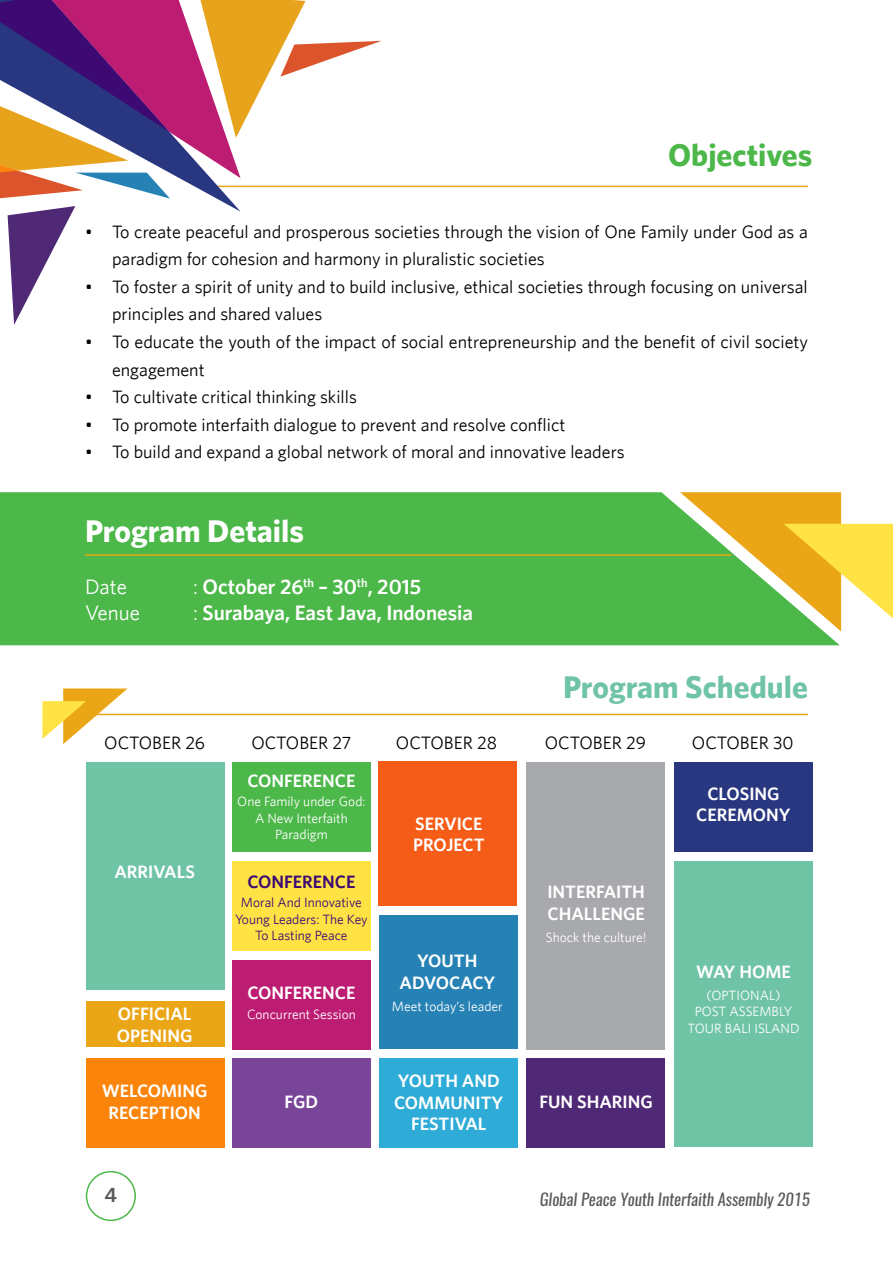
<style>
.page{position:relative;width:893px;height:1263px;background:#fff}
.page>*{position:absolute;margin:0;border:0;box-sizing:border-box;transform-origin:0 0}
.t1{font:700 31.5px "Whitney";color:#70c4a6}
.t2{font:700 31.5px "Whitney";color:#fff}
.t3{font:700 31.5px "Whitney";color:#4db84a}
.t4{font:600 21px "Whitney";color:#fff}
.t5{font:21px "Whitney";color:#fff}
.t6{font:600 21px "Whitney";color:#58595b}
.t7{font:18px/27.6px "Whitney";color:#000}
.t8{font:600 18px/21.6px "Whitney";color:#fff;text-align:center}
.t9{font:600 18px "Whitney";color:#3d0a73}
.t10{font:italic 16.5px "Oswald";color:#58595b}
.t11{font:13.5px/16.2px "Whitney";color:#fff;text-align:center}
.t12{font:13.5px/16.2px "Whitney";color:#3d0a73;text-align:center}
.s1{font-weight:400}
</style>
<div class="page">
<div style="left:86px;top:1171px;width:50px;height:50px;border:2px solid #4db84a;border-radius:50%"></div>
<svg style="left:840px;top:492px;width:53px;height:139px"></svg>
<svg style="left:42px;top:688px;width:86px;height:56px"></svg>
<hr style="left:200px;top:186px;width:608px;height:1px;background:#eba617">
<hr style="left:85px;top:714px;width:723px;height:1px;background:#eba617">
<svg style="left:0;top:492px;width:840px;height:153px;background:#5eb84a"></svg>
<hr style="left:85px;top:554px;width:646px;height:2px;background:#eba617">
<div style="left:86px;top:762px;width:138px;height:228px;background:#70c4a6"></div>
<div style="left:86px;top:1001px;width:138px;height:46px;background:#eba617"></div>
<div style="left:86px;top:1058px;width:138px;height:89px;background:#fa850a"></div>
<div style="left:232px;top:1058px;width:138px;height:89px;background:#784599"></div>
<div style="left:379px;top:1058px;width:139px;height:89px;background:#2eabd6"></div>
<div style="left:526px;top:1058px;width:139px;height:89px;background:#4f2975"></div>
<div style="left:232px;top:960px;width:138px;height:89px;background:#bd1c73"></div>
<div style="left:526px;top:762px;width:139px;height:287px;background:#a7a9ac"></div>
<div style="left:232px;top:861px;width:138px;height:89px;background:#ffe345"></div>
<div style="left:379px;top:915px;width:139px;height:134px;background:#2682b5"></div>
<div style="left:674px;top:861px;width:138px;height:286px;background:#70c4a6"></div>
<div style="left:232px;top:762px;width:138px;height:89px;background:#4db84a"></div>
<div style="left:378px;top:761px;width:139px;height:145px;background:#f55c17"></div>
<div style="left:674px;top:762px;width:138px;height:89px;background:#293680"></div>
<svg style="left:8px;top:206px;width:67px;height:119px"></svg>
<svg style="left:0;top:0;width:382px;height:199px"></svg>
<h1 class="t3" style="left:668px;top:136px;width:146px">Objectives</h1>
<p class="t7" style="left:112px;top:217px;width:697px;text-indent:-27px">• To create peaceful and prosperous societies through the vision of One Family under God as a paradigm for cohesion and harmony in pluralistic societies</p>
<p class="t7" style="left:112px;top:272px;width:697px;text-indent:-27px">• To foster a spirit of unity and to build inclusive, ethical societies through focusing on universal principles and shared values</p>
<p class="t7" style="left:112px;top:327px;width:697px;text-indent:-27px">• To educate the youth of the impact of social entrepreneurship and the benefit of civil society engagement</p>
<p class="t7" style="left:85px;top:383px;width:273px">• To cultivate critical thinking skills</p>
<p class="t7" style="left:85px;top:410px;width:482px">• To promote interfaith dialogue to prevent and resolve conflict</p>
<p class="t7" style="left:85px;top:438px;width:541px">• To build and expand a global network of moral and innovative leaders</p>
<h1 class="t2" style="left:85px;top:512px;width:220px">Program Details</h1>
<p class="t5" style="left:85px;top:575px;width:43px">Date</p>
<p class="t4" style="left:193px;top:574px;width:230px"><span class="s1">:</span> October 26<sup>th</sup> – 30<sup>th</sup>, 2015</p>
<p class="t5" style="left:85px;top:600px;width:57px">Venue</p>
<p class="t4" style="left:193px;top:599px;width:282px"><span class="s1">:</span> Surabaya, East Java, Indonesia</p>
<h1 class="t1" style="left:563px;top:668px;width:246px">Program Schedule</h1>
<p class="t7" style="left:104px;top:729px;width:102px">OCTOBER 26</p>
<p class="t8" style="left:114px;top:861px;width:82px">ARRIVALS</p>
<p class="t8" style="left:117px;top:1002px;width:77px;text-align:left">OFFICIAL<br>OPENING</p>
<p class="t8" style="left:102px;top:1079px;width:107px">WELCOMING<br>RECEPTION</p>
<p class="t7" style="left:251px;top:729px;width:102px">OCTOBER 27</p>
<p class="t7" style="left:396px;top:729px;width:103px">OCTOBER 28</p>
<p class="t7" style="left:545px;top:729px;width:103px">OCTOBER 29</p>
<p class="t7" style="left:692px;top:729px;width:103px">OCTOBER 30</p>
<p class="t8" style="left:247px;top:769px;width:110px">CONFERENCE</p>
<p class="t11" style="left:237px;top:793px;width:130px">One Family under God:<br>A New Interfaith<br>Paradigm</p>
<p class="t9" style="left:247px;top:871px;width:110px">CONFERENCE</p>
<p class="t12" style="left:235px;top:894px;width:134px">Moral And Innovative<br>Young Leaders: The Key<br>To Lasting Peace</p>
<p class="t8" style="left:247px;top:982px;width:110px">CONFERENCE</p>
<p class="t11" style="left:247px;top:1005px;width:110px">Concurrent Session</p>
<p class="t8" style="left:413px;top:812px;width:73px;text-align:left">SERVICE<br>PROJECT</p>
<p class="t8" style="left:400px;top:950px;width:97px">YOUTH<br>ADVOCACY</p>
<p class="t11" style="left:392px;top:998px;width:112px">Meet today’s leader</p>
<p class="t8" style="left:547px;top:881px;width:99px;text-align:left">INTERFAITH<br>CHALLENGE</p>
<p class="t11" style="left:546px;top:929px;width:102px">Shock the culture!</p>
<p class="t8" style="left:394px;top:1069px;width:111px">YOUTH AND<br>COMMUNITY<br>FESTIVAL</p>
<p class="t8" style="left:285px;top:1090px;width:35px">FGD</p>
<p class="t8" style="left:539px;top:1090px;width:115px">FUN SHARING</p>
<p class="t8" style="left:696px;top:782px;width:96px">CLOSING<br>CEREMONY</p>
<p class="t8" style="left:696px;top:961px;width:96px">WAY HOME</p>
<p class="t11" style="left:687px;top:987px;width:113px">(OPTIONAL)<br>POST ASSEMBLY<br>TOUR BALI ISLAND</p>
<p class="t6" style="left:105px;top:1181px;width:14px">4</p>
<p class="t10" style="left:540px;top:1187px;width:272px">Global Peace Youth Interfaith Assembly 2015</p>
</div>
